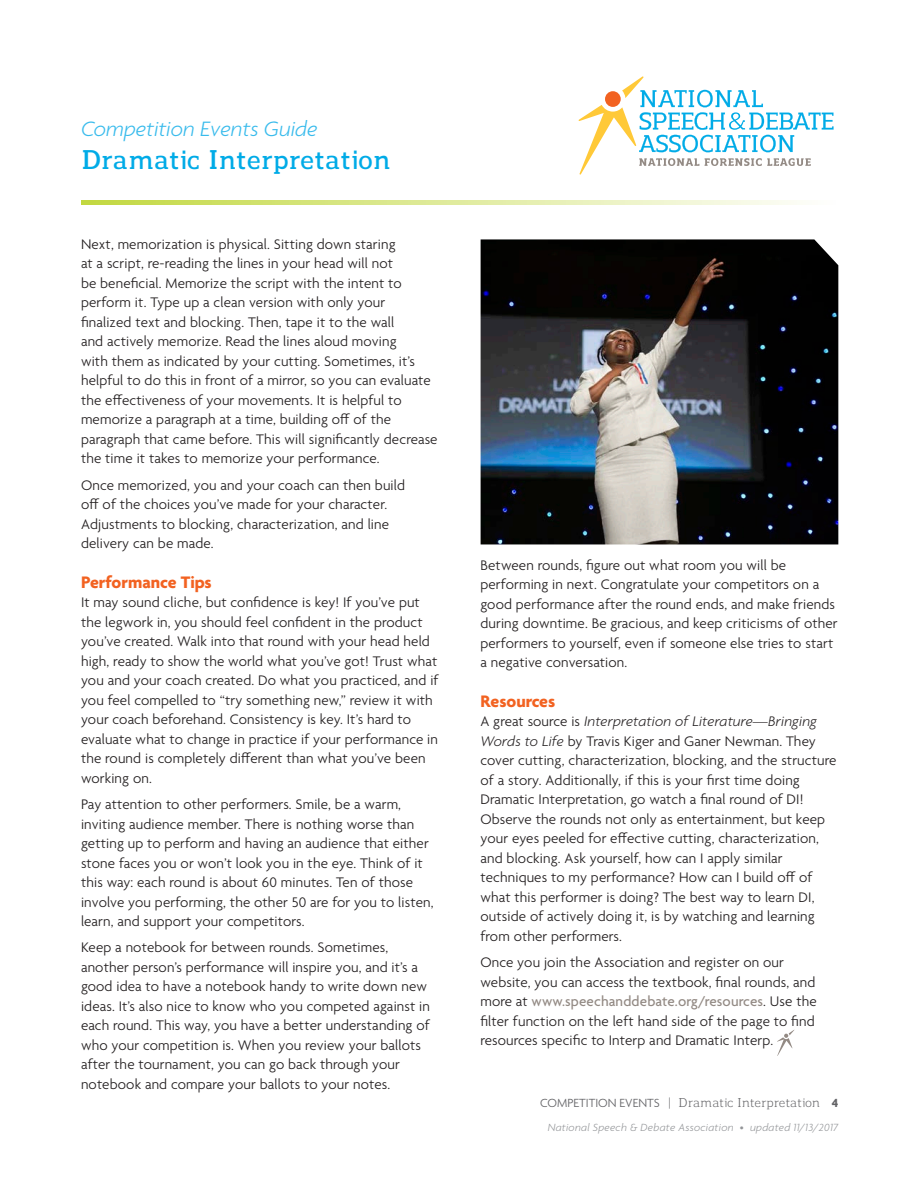
<style>
.page{position:relative;width:918px;height:1188px;background:#fff}
.page>*{position:absolute;margin:0;border:0;box-sizing:border-box;transform-origin:0 0}
.t1{font:600 27px "Regan Slab";color:#00abe7}
.t2{font:italic 300 22.5px "Agenda";color:#39bbec}
.t3{font:700 18px "Agenda";color:#f26221}
.t4{font:300 15px/19.5px "Agenda";letter-spacing:.01em;color:#231f20}
.t5{font:12.75px "Regan Slab";letter-spacing:-.01em;color:#636366}
.t6{font:italic 300 11.25px "Agenda";letter-spacing:.025em;color:#939598}
.s1{font-style:italic}
.s2{font-weight:500;color:#938a84}
.s3{font-family:"Agenda";font-weight:300}
.s4{font-family:"Agenda";font-weight:700}
.s5{font-style:normal}
</style>
<div class="page">
<svg style="left:81px;top:200px;width:716px;height:5px;background:#deea99"></svg>
<svg style="left:579px;top:76px;width:255px;height:99px"></svg>
<svg style="left:777px;top:1029px;width:18px;height:27px"></svg>
<img style="left:481px;top:239px;width:357px;height:305px">
<p class="t2" style="left:81px;top:115px;width:238px">Competition Events Guide</p>
<p class="t1" style="left:81px;top:139px;width:311px">Dramatic Interpretation</p>
<p class="t4" style="left:81px;top:235px;width:358px">Next, memorization is physical. Sitting down staring<br>at a script, re-reading the lines in your head will not<br>be beneficial. Memorize the script with the intent to perform it. Type up a clean version with only your finalized text and blocking. Then, tape it to the wall<br>and actively memorize. Read the lines aloud moving<br>with them as indicated by your cutting. Sometimes, it’s helpful to do this in front of a mirror, so you can evaluate the effectiveness of your movements. It is helpful to memorize a paragraph at a time, building off of the paragraph that came before. This will significantly decrease the time it takes to memorize your performance.</p>
<p class="t4" style="left:81px;top:476px;width:326px">Once memorized, you and your coach can then build off of the choices you’ve made for your character.<br>Adjustments to blocking, characterization, and line delivery can be made.</p>
<p class="t3" style="left:81px;top:572px;width:132px">Performance Tips</p>
<p class="t4" style="left:81px;top:594px;width:359px">It may sound cliche, but confidence is key! If you’ve put the legwork in, you should feel confident in the product you’ve created. Walk into that round with your head held high, ready to show the world what you’ve got! Trust what you and your coach created. Do what you practiced, and if you feel compelled to “try something new,” review it with your coach beforehand. Consistency is key. It’s hard to evaluate what to change in practice if your performance in the round is completely different than what you’ve been working on.</p>
<p class="t4" style="left:81px;top:795px;width:354px">Pay attention to other performers. Smile, be a warm, inviting audience member. There is nothing worse than getting up to perform and having an audience that either stone faces you or won’t look you in the eye. Think of it this way: each round is about 60 minutes. Ten of those involve you performing, the other 50 are for you to listen, learn, and support your competitors.</p>
<p class="t4" style="left:81px;top:939px;width:351px">Keep a notebook for between rounds. Sometimes, another person’s performance will inspire you, and it’s a good idea to have a notebook handy to write down new ideas. It’s also nice to know who you competed against in each round. This way, you have a better understanding of who your competition is. When you review your ballots after the tournament, you can go back through your notebook and compare your ballots to your notes.</p>
<p class="t4" style="left:480px;top:556px;width:359px">Between rounds, figure out what room you will be performing in next. Congratulate your competitors on a good performance after the round ends, and make friends during downtime. Be gracious, and keep criticisms of other performers to yourself, even if someone else tries to start a negative conversation.</p>
<p class="t3" style="left:480px;top:691px;width:76px">Resources</p>
<p class="t4" style="left:480px;top:713px;width:358px">A great source is <span class="s1">Interpretation of Literature—Bringing Words to Life</span> by Travis Kiger and Ganer Newman. They cover cutting, characterization, blocking, and the structure of a story. Additionally, if this is your first time doing Dramatic Interpretation, go watch a final round of DI!<br>Observe the rounds not only as entertainment, but keep your eyes peeled for effective cutting, characterization, and blocking. Ask yourself, how can I apply similar techniques to my performance? How can I build off of what this performer is doing? The best way to learn DI, outside of actively doing it, is by watching and learning from other performers.</p>
<p class="t4" style="left:480px;top:954px;width:338px">Once you join the Association and register on our website, you can access the textbook, final rounds, and more at <span class="s2">www.speechanddebate.org/resources</span>. Use the filter function on the left hand side of the page to find resources specific to Interp and Dramatic Interp.</p>
<p class="t5" style="left:540px;top:1094px;width:300px"><span class="s3">COMPETITION EVENTS</span> | Dramatic Interpretation <span class="s4">4</span></p>
<p class="t6" style="left:548px;top:1121px;width:292px">National Speech &amp; Debate Association <span class="s5">•</span> updated 11/13/2017</p>
</div>
